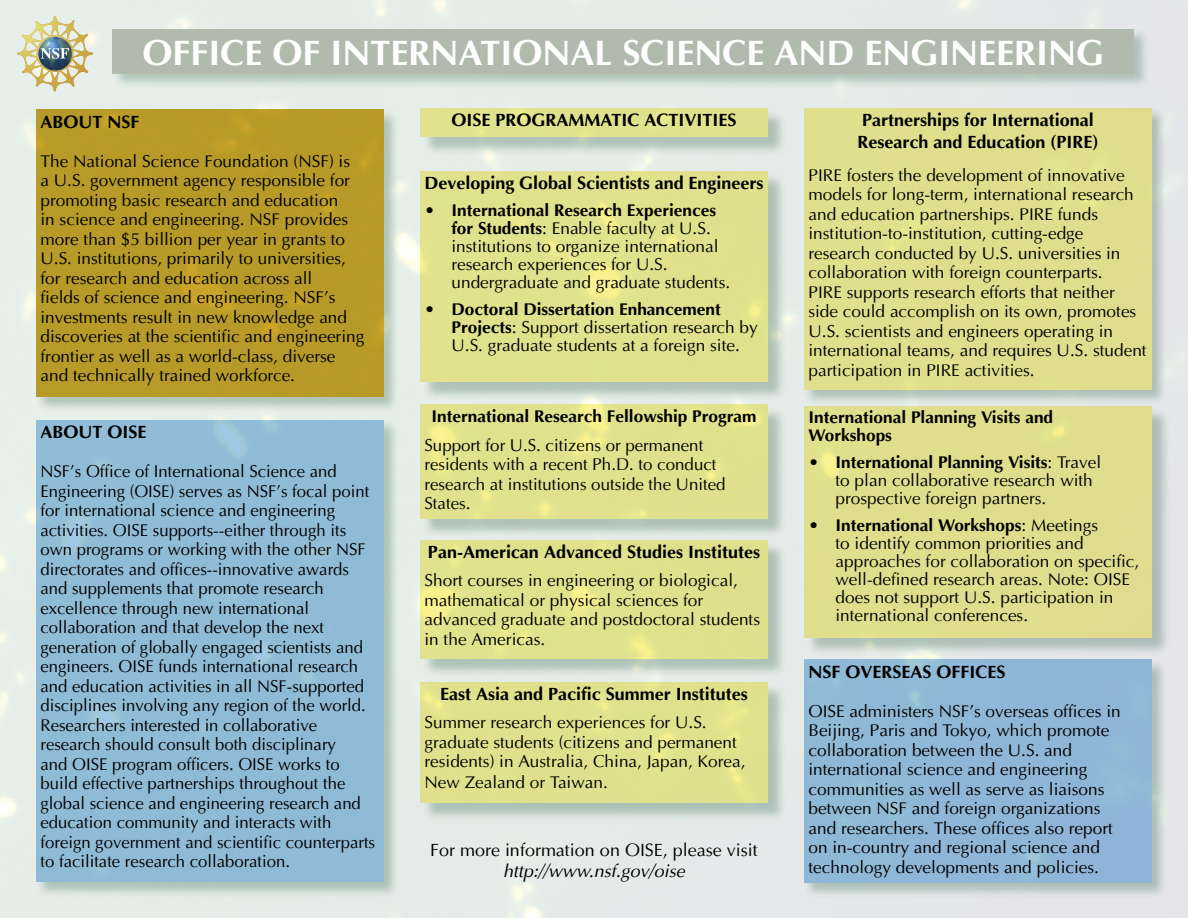
<style>
.page{position:relative;width:1188px;height:918px;background:#e5ece9}
.page>*{position:absolute;margin:0;border:0;box-sizing:border-box;transform-origin:0 0}
.t1{font:700 36px "Ottawa";color:#fff}
.t2{font:700 18px/21.6px "Ottawa";color:#000}
.t3{font:18px "Ottawa Plain";color:#000}
.t4{font:italic 18px "Ottawa";color:#000}
.t5{font:17.25px/19.5px "Ottawa Plain";color:#000}
.t6{font:700 17.25px/18px "Ottawa";color:#000}
.s1{font-family:"Ottawa";font-weight:700}
.s2{font-family:"Ottawa Plain";font-weight:400}
</style>
<div class="page">
<div style="left:111px;top:28px;width:1040px;height:63px;background:#074623;opacity:.25"></div>
<div style="left:113px;top:29px;width:1021px;height:45px;background:#b0baad"></div>
<div style="left:34px;top:108px;width:366px;height:306px;background:#074623;opacity:.25"></div>
<div style="left:36px;top:110px;width:348px;height:287px;background:#b79a28"></div>
<div style="left:34px;top:418px;width:368px;height:480px;background:#074623;opacity:.25"></div>
<div style="left:36px;top:420px;width:348px;height:462px;background:#90bbd6"></div>
<div style="left:802px;top:106px;width:368px;height:300px;background:#074623;opacity:.25"></div>
<div style="left:804px;top:108px;width:348px;height:282px;background:#e0de8d"></div>
<div style="left:802px;top:658px;width:366px;height:242px;background:#074623;opacity:.25"></div>
<div style="left:804px;top:660px;width:348px;height:223px;background:#8fb6d7"></div>
<div style="left:422px;top:406px;width:367px;height:132px;background:#074623;opacity:.25"></div>
<div style="left:420px;top:405px;width:348px;height:114px;background:#e0e18d"></div>
<div style="left:422px;top:541px;width:367px;height:136px;background:#074623;opacity:.25"></div>
<div style="left:420px;top:540px;width:348px;height:118px;background:#e0e18d"></div>
<div style="left:422px;top:683px;width:366px;height:139px;background:#074623;opacity:.25"></div>
<div style="left:420px;top:682px;width:348px;height:121px;background:#e0e08d"></div>
<div style="left:806px;top:407px;width:367px;height:250px;background:#074623;opacity:.25"></div>
<div style="left:804px;top:406px;width:348px;height:232px;background:#e0de8d"></div>
<div style="left:422px;top:110px;width:366px;height:46px;background:#074623;opacity:.25"></div>
<div style="left:420px;top:108px;width:348px;height:29px;background:#e0e18d"></div>
<div style="left:422px;top:172px;width:367px;height:229px;background:#074623;opacity:.25"></div>
<div style="left:420px;top:171px;width:348px;height:211px;background:#e0e18d"></div>
<img style="left:17px;top:16px;width:76px;height:76px">
<h1 class="t1" style="left:143px;top:30px;width:382px">Office of Internationa</h1>
<h1 class="t1" style="left:594px;top:30px;width:363px">l Science an d Enginee</h1>
<h1 class="t1" style="left:1014px;top:30px;width:91px">ring</h1>
<p class="t2" style="left:40px;top:111px;width:100px">ABOUT NSF</p>
<p class="t5" style="left:40px;top:151px;width:325px">The National Science Foundation (NSF) is<br>a U.S. government agency responsible for promoting basic research and education<br>in science and engineering. NSF provides more than $5 billion per year in grants to U.S. institutions, primarily to universities, for research and education across all<br>fields of science and engineering. NSF’s investments result in new knowledge and discoveries at the scientific and engineering frontier as well as a world-class, diverse and technically trained workforce.</p>
<p class="t2" style="left:40px;top:421px;width:107px">ABOUT OISE</p>
<p class="t5" style="left:40px;top:462px;width:336px">NSF’s Office of International Science and Engineering (OISE) serves as NSF’s focal point for international science and engineering activities. OISE supports--either through its own programs or working with the other NSF directorates and offices--innovative awards and supplements that promote research excellence through new international collaboration and that develop the next generation of globally engaged scientists and engineers. OISE funds international research and education activities in all NSF-supported disciplines involving any region of the world.<br>Researchers interested in collaborative research should consult both disciplinary<br>and OISE program officers. OISE works to build effective partnerships throughout the global science and engineering research and education community and interacts with foreign government and scientific counterparts to facilitate research collaboration.</p>
<p class="t2" style="left:451px;top:109px;width:287px">OISE PROGRAMMATIC ACTIVITIES</p>
<p class="t2" style="left:424px;top:172px;width:341px">Developing Global Scientists and Engineers</p>
<p class="t6" style="left:452px;top:201px;width:266px">International Research Experiences</p>
<p class="t5" style="left:452px;top:219px;width:280px;line-height:18px"><span class="s1">for Students</span>: Enable faculty at U.S. institutions to organize international research experiences for U.S. undergraduate and graduate students.</p>
<p class="t6" style="left:452px;top:300px;width:271px">Doctoral Dissertation Enhancement</p>
<p class="t5" style="left:452px;top:318px;width:308px;line-height:18px"><span class="s1">Projects</span>: Support dissertation research by<br>U.S. graduate students at a foreign site.</p>
<p class="t6" style="left:424px;top:201px;width:12px">•</p>
<p class="t6" style="left:424px;top:300px;width:12px">•</p>
<p class="t6" style="left:432px;top:407px;width:326px">International Research Fellowship Program</p>
<p class="t5" style="left:424px;top:435px;width:303px">Support for U.S. citizens or permanent residents with a recent Ph.D. to conduct research at institutions outside the United States.</p>
<p class="t2" style="left:428px;top:541px;width:334px">Pan-American Advanced Studies Institutes</p>
<p class="t5" style="left:424px;top:571px;width:337px">Short courses in engineering or biological, mathematical or physical sciences for advanced graduate and postdoctoral students in the Americas.</p>
<p class="t2" style="left:440px;top:683px;width:309px">East Asia and Pacific Summer Institutes</p>
<p class="t5" style="left:424px;top:713px;width:323px;line-height:20px">Summer research experiences for U.S. graduate students (citizens and permanent residents) in Australia, China, Japan, Korea, New Zealand or Taiwan.</p>
<p class="t3" style="left:430px;top:839px;width:329px">For more information on OISE, please visit</p>
<p class="t4" style="left:503px;top:861px;width:183px">http://www.nsf.gov/oise</p>
<p class="t2" style="left:857px;top:109px;width:243px">Partnerships for International<br>Research and Education (PIRE)</p>
<p class="t5" style="left:808px;top:165px;width:340px">PIRE fosters the development of innovative models for long-term, international research and education partnerships. PIRE funds institution-to-institution, cutting-edge research conducted by U.S. universities in collaboration with foreign counterparts.<br>PIRE supports research efforts that neither side could accomplish on its own, promotes U.S. scientists and engineers operating in international teams, and requires U.S. student participation in PIRE activities.</p>
<p class="t6" style="left:808px;top:408px;width:246px">International Planning Visits and<br>Workshops</p>
<p class="t6" style="left:836px;top:453px;width:267px">International Planning Visits<span class="s2">: Travel</span></p>
<p class="t5" style="left:836px;top:472px;width:259px;line-height:18px">to plan collaborative research with prospective foreign partners.</p>
<p class="t6" style="left:836px;top:516px;width:264px">International Workshops<span class="s2">: Meetings</span></p>
<p class="t5" style="left:836px;top:535px;width:305px;line-height:18px">to identify common priorities and approaches for collaboration on specific, well-defined research areas. Note: OISE does not support U.S. participation in international conferences.</p>
<p class="t6" style="left:808px;top:453px;width:12px">•</p>
<p class="t6" style="left:808px;top:516px;width:12px">•</p>
<p class="t2" style="left:809px;top:661px;width:198px">NSF OVERSEAS OFFICES</p>
<p class="t5" style="left:809px;top:701px;width:314px">OISE administers NSF’s overseas offices in Beijing, Paris and Tokyo, which promote collaboration between the U.S. and international science and engineering communities as well as serve as liaisons between NSF and foreign organizations and researchers. These offices also report on in-country and regional science and technology developments and policies.</p>
</div>
